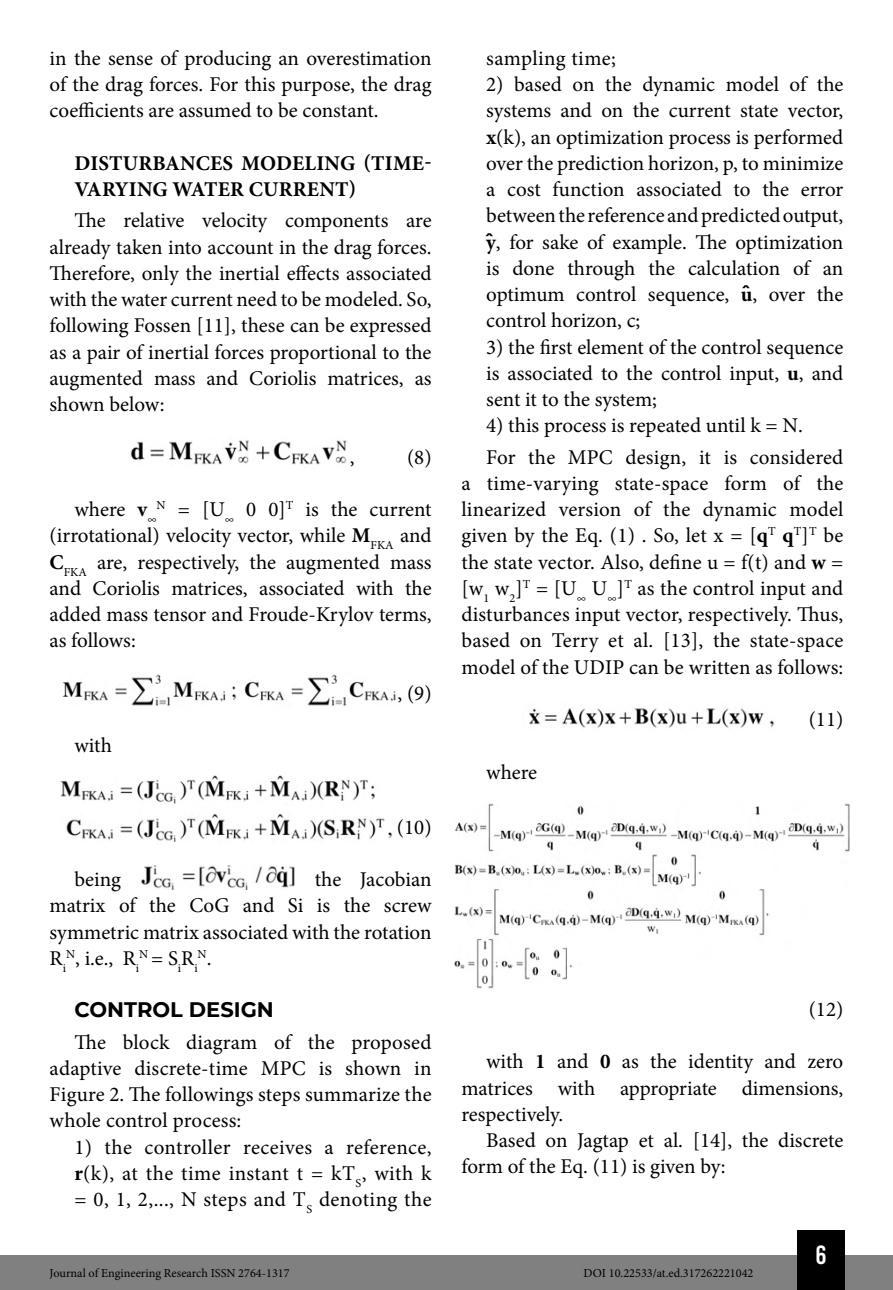
<style>
.page{position:relative;width:893px;height:1290px;background:#fff}
.page>*{position:absolute;margin:0;border:0;box-sizing:border-box;transform-origin:0 0}
.t1{font:26.25px "Bebas Kai";color:#fff}
.Texto_1{font:21px/26.2px "Minion Pro";color:#000;text-align:justify}
.Sub_título{font:700 21px/26.2px "Minion Pro";letter-spacing:.01em;color:#000}
.Título_1{font:700 21px "Montserrat";color:#000}
.Texto_1-2{font:21px "Minion Pro";letter-spacing:.02em;color:#000}
.imagens_graf_tab{font:21px "Minion Pro";color:#000}
.Texto_1-3{font:12.25px "Minion Pro";color:#000}
.s1{font-weight:700}
.s2{font-size:21px}
.s3{font-family:"Helvetica";font-weight:700}
.s4{color:#060606}
</style>
<div class="page">
<div style="left:0;top:1255px;width:893px;height:35px;background:#808080"></div>
<div style="left:797px;top:1230px;width:48px;height:60px;background:#000"></div>
<img style="left:130px;top:440px;width:217px;height:25px">
<img style="left:62px;top:674px;width:334px;height:33px">
<img style="left:60px;top:776px;width:332px;height:66px">
<img style="left:141px;top:864px;width:154px;height:25px">
<img style="left:529px;top:708px;width:245px;height:20px">
<img style="left:455px;top:803px;width:395px;height:186px">
<p class="Texto_1" style="left:50px;top:45px;width:383px">in the sense of producing an overestimation of the drag forces. For this purpose, the drag coefficients are assumed to be constant.</p>
<p class="Sub_título" style="left:75px;top:150px;width:358px">DISTURBANCES MODELING (TIME-<br>VARYING WATER CURRENT)</p>
<p class="Texto_1" style="left:50px;top:208px;width:383px;text-indent:25px">The relative velocity components are already taken into account in the drag forces.<br>Therefore, only the inertial effects associated with the water current need to be modeled. So, following Fossen [11], these can be expressed as a pair of inertial forces proportional to the augmented mass and Coriolis matrices, as shown below:</p>
<p class="Texto_1" style="left:407px;top:444px;width:26px">(8)</p>
<p class="Texto_1" style="left:50px;top:496px;width:384px;text-indent:25px">where <span class="s1">v</span><sub>∞</sub><sup>N</sup> = [U<sub>∞</sub> 0 0]<sup>T</sup> is the current (irrotational) velocity vector, while <span class="s1">M</span><sub>FKA</sub> and <span class="s1">C</span><sub>FKA</sub> are, respectively, the augmented mass and Coriolis matrices, associated with the added mass tensor and Froude-Krylov terms, as follows:</p>
<p class="Texto_1" style="left:397px;top:680px;width:36px">, (9)</p>
<p class="Texto_1" style="left:74px;top:733px;width:39px">with</p>
<p class="Texto_1" style="left:350px;top:444px;width:6px">,</p>
<p class="imagens_graf_tab" style="left:397px;top:813px;width:36px">(10)</p>
<p class="Texto_1" style="left:50px;top:866px;width:383px;text-indent:265px">the Jacobian matrix of the CoG and Si is the screw symmetric matrix associated with the rotation R<sub>i</sub><sup>N</sup>, i.e., R<sub>i</sub></p>
<p class="Texto_1" style="left:74px;top:866px;width:48px">being</p>
<p class="Texto_1-3" style="left:139px;top:960px;width:60px">N <sup>=</sup> <sup>S</sup>i<sup>R</sup>i</p>
<p class="Texto_1-3" style="left:198px;top:946px;width:15px">N<span class="s2">.</span></p>
<p class="Título_1" style="left:74px;top:995px;width:201px">CONTROL DESIGN</p>
<p class="Texto_1" style="left:50px;top:1029px;width:384px;text-indent:25px">The block diagram of the proposed adaptive discrete-time MPC is shown in Figure 2. The followings steps summarize the whole control process:</p>
<p class="Texto_1" style="left:74px;top:1134px;width:359px">1) the controller receives a reference, <span class="s1">r</span>(k), at the time instant t = kT<sub>S</sub>, with k = 0, 1, 2,..., N steps and T<sub>S</sub> denoting the</p>
<p class="Texto_1-2" style="left:486px;top:44px;width:131px">sampling time;</p>
<p class="Texto_1" style="left:486px;top:71px;width:359px">2) based on the dynamic model of the systems and on the current state vector, <span class="s1">x</span>(k), an optimization process is performed over the prediction horizon, p, to minimize a cost function associated to the error between the reference and predicted output, <span class="s1">y</span><span class="s3">̂</span>, for sake of example. The optimization is done through the calculation of an optimum control sequence, <span class="s1">u</span><span class="s3">̂</span>, over the control horizon, c;</p>
<p class="Texto_1" style="left:486px;top:334px;width:359px">3) the first element of the control sequence is associated to the control input, <span class="s1">u</span>, and sent it to the system;</p>
<p class="Texto_1" style="left:486px;top:413px;width:318px">4) this process is repeated until k = N.</p>
<p class="Texto_1" style="left:461px;top:444px;width:384px;text-indent:25px">For the MPC design, it is considered a time-varying state-space form of the linearized version of the dynamic model given by the Eq. (1) . So, let x = [<span class="s1">q</span><sup>T</sup> <span class="s1">q</span><sup>T</sup>]<sup>T</sup> be the state vector. Also, define u = f(t) and <span class="s1">w</span> = [w<sub>1</sub> w<sub>2</sub>]<sup>T</sup> = [U<sub>∞</sub> U<sub>∞</sub>]<sup>T</sup> as the control input and disturbances input vector, respectively. Thus, based on Terry et al. [13], the state-space model of the UDIP can be written as follows:</p>
<p class="Texto_1" style="left:809px;top:706px;width:36px">(11)</p>
<p class="Texto_1" style="left:486px;top:759px;width:53px">where</p>
<p class="Texto_1" style="left:809px;top:996px;width:36px">(12)</p>
<p class="Texto_1" style="left:461px;top:1048px;width:383px;text-indent:25px">with <span class="s1">1</span> and <span class="s1">0</span> as the identity and zero matrices with appropriate dimensions, respectively.</p>
<p class="Texto_1" style="left:461px;top:1127px;width:383px;text-indent:25px">Based on Jagtap et al. [14]<span class="s4">,</span> the discrete form of the Eq. (11) is given by:</p>
<p class="t1" style="left:815px;top:1241px;width:13px">6</p>
<p class="Texto_1-3" style="left:50px;top:1265px;width:242px">Journal of Engineering Research ISSN 2764-1317</p>
<p class="Texto_1-3" style="left:584px;top:1265px;width:171px">DOI 10.22533/at.ed.317262221042</p>
</div>
